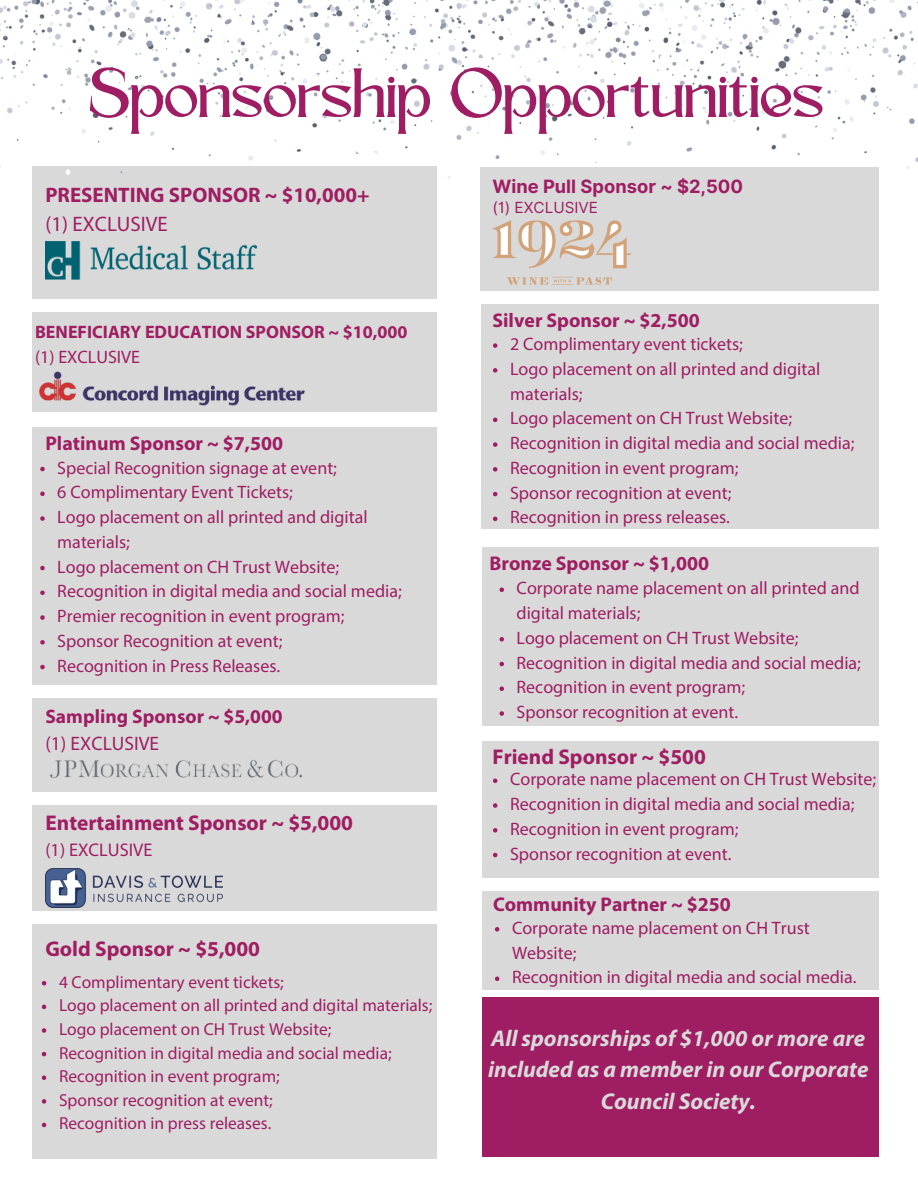
<style>
.page{position:relative;width:918px;height:1188px;background:#fff}
.page>*{position:absolute;margin:0;border:0;box-sizing:border-box;transform-origin:0 0}
.t1{font:64.8px "Kingred Serif";letter-spacing:-.05em;color:#9f1e63}
.t2{font:italic 700 22.8px/31.5px "Myriad Pro";color:#d9d9d9;text-align:center}
.t3{font:700 21.3px "Myriad Pro";color:#9f1e63}
.t4{font:700 21px/29.2px "Myriad Pro";color:#9f1e63}
.t5{font:700 19.8px "Myriad Pro";color:#9f1e63}
.t6{font:700 19.5px "Myriad Pro";color:#9f1e63}
.t7{font:19.5px "Myriad Pro";color:#9f1e63}
.t8{font:700 18.3px "Inter";color:#9f1e63}
.t9{font:18.3px "Myriad Pro";color:#9f1e63}
.t10{font:18px/24.8px "Myriad Pro";color:#9f1e63}
.t11{font:700 18px/24.8px "Myriad Pro";color:#9f1e63}
.t12{font:17.4px "Myriad Pro";color:#9f1e63}
.t13{font:15.3px "Inter";color:#9f1e63}
.s1{font-weight:400}
</style>
<div class="page">
<div style="left:32px;top:167px;width:404px;height:132px;background:#d9d9d9"></div>
<img style="left:0;top:0;width:918px;height:184px">
<div style="left:32px;top:924px;width:404px;height:234px;background:#d9d9d9"></div>
<div style="left:32px;top:805px;width:404px;height:106px;background:#d9d9d9"></div>
<div style="left:32px;top:427px;width:404px;height:258px;background:#d9d9d9"></div>
<div style="left:32px;top:698px;width:404px;height:93px;background:#d9d9d9"></div>
<div style="left:32px;top:312px;width:404px;height:100px;background:#d9d9d9"></div>
<img style="left:45px;top:242px;width:212px;height:38px">
<img style="left:39px;top:371px;width:266px;height:35px">
<img style="left:50px;top:760px;width:252px;height:18px">
<img style="left:45px;top:869px;width:177px;height:38px">
<div style="left:480px;top:167px;width:399px;height:124px;background:#d9d9d9"></div>
<div style="left:481px;top:304px;width:398px;height:225px;background:#d9d9d9"></div>
<svg style="left:493px;top:343px;width:4px;height:5px"></svg>
<svg style="left:493px;top:368px;width:4px;height:5px"></svg>
<svg style="left:493px;top:418px;width:4px;height:4px"></svg>
<svg style="left:493px;top:442px;width:4px;height:5px"></svg>
<svg style="left:493px;top:467px;width:4px;height:5px"></svg>
<svg style="left:493px;top:492px;width:4px;height:4px"></svg>
<svg style="left:493px;top:517px;width:4px;height:4px"></svg>
<div style="left:482px;top:548px;width:397px;height:178px;background:#d9d9d9"></div>
<svg style="left:500px;top:588px;width:4px;height:4px"></svg>
<svg style="left:500px;top:637px;width:4px;height:5px"></svg>
<svg style="left:500px;top:662px;width:4px;height:4px"></svg>
<svg style="left:500px;top:687px;width:4px;height:4px"></svg>
<svg style="left:500px;top:711px;width:4px;height:5px"></svg>
<div style="left:482px;top:742px;width:397px;height:136px;background:#d9d9d9"></div>
<svg style="left:493px;top:779px;width:4px;height:4px"></svg>
<svg style="left:493px;top:803px;width:4px;height:5px"></svg>
<svg style="left:493px;top:828px;width:4px;height:5px"></svg>
<svg style="left:493px;top:853px;width:4px;height:4px"></svg>
<div style="left:482px;top:891px;width:397px;height:99px;background:#d9d9d9"></div>
<svg style="left:495px;top:927px;width:4px;height:5px"></svg>
<svg style="left:495px;top:977px;width:4px;height:4px"></svg>
<div style="left:482px;top:998px;width:397px;height:159px;background:#9f1e63"></div>
<img style="left:492px;top:220px;width:139px;height:65px">
<svg style="left:40px;top:467px;width:5px;height:4px"></svg>
<svg style="left:40px;top:492px;width:5px;height:4px"></svg>
<svg style="left:40px;top:516px;width:5px;height:5px"></svg>
<svg style="left:40px;top:566px;width:5px;height:4px"></svg>
<svg style="left:40px;top:591px;width:5px;height:4px"></svg>
<svg style="left:40px;top:615px;width:5px;height:5px"></svg>
<svg style="left:40px;top:640px;width:5px;height:5px"></svg>
<svg style="left:40px;top:665px;width:5px;height:4px"></svg>
<svg style="left:42px;top:981px;width:4px;height:4px"></svg>
<svg style="left:42px;top:1005px;width:4px;height:4px"></svg>
<svg style="left:42px;top:1028px;width:4px;height:5px"></svg>
<svg style="left:42px;top:1052px;width:4px;height:4px"></svg>
<svg style="left:42px;top:1075px;width:4px;height:5px"></svg>
<svg style="left:42px;top:1099px;width:4px;height:5px"></svg>
<svg style="left:42px;top:1123px;width:4px;height:4px"></svg>
<p class="t1" style="left:90px;top:68px;width:740px">Sponsorship Opportunities</p>
<h6 class="t4" style="left:45px;top:182px;width:326px">PRESENTING SPONSOR ~ $10,000+ <span class="s1">(1) EXCLUSIVE</span></h6>
<p class="t11" style="left:35px;top:321px;width:374px">BENEFICIARY EDUCATION SPONSOR ~ $10,000 <span class="s1">(1) EXCLUSIVE</span></p>
<p class="t5" style="left:45px;top:435px;width:239px">Platinum Sponsor ~ $7,500</p>
<h3 class="t10" style="left:57px;top:457px;width:281px">Special Recognition signage at event;</h3>
<p class="t10" style="left:57px;top:481px;width:237px">6 Complimentary Event Tickets;</p>
<p class="t10" style="left:57px;top:506px;width:312px">Logo placement on all printed and digital materials;</p>
<p class="t10" style="left:57px;top:556px;width:284px">Logo placement on CH Trust Website;</p>
<p class="t10" style="left:57px;top:580px;width:346px">Recognition in digital media and social media;</p>
<p class="t10" style="left:57px;top:605px;width:289px">Premier recognition in event program;</p>
<p class="t10" style="left:57px;top:630px;width:227px">Sponsor Recognition at event;</p>
<p class="t10" style="left:57px;top:655px;width:224px">Recognition in Press Releases.</p>
<p class="t6" style="left:45px;top:709px;width:239px">Sampling Sponsor ~ $5,000</p>
<p class="t7" style="left:45px;top:736px;width:115px">(1) EXCLUSIVE</p>
<p class="t3" style="left:45px;top:814px;width:309px">Entertainment Sponsor ~ $5,000</p>
<p class="t9" style="left:45px;top:842px;width:109px">(1) EXCLUSIVE</p>
<p class="t3" style="left:45px;top:940px;width:216px">Gold Sponsor ~ $5,000</p>
<p class="t12" style="left:59px;top:975px;width:226px">4 Complimentary event tickets;</p>
<p class="t12" style="left:59px;top:998px;width:375px">Logo placement on all printed and digital materials;</p>
<p class="t12" style="left:59px;top:1022px;width:274px">Logo placement on CH Trust Website;</p>
<p class="t12" style="left:59px;top:1046px;width:334px">Recognition in digital media and social media;</p>
<h6 class="t12" style="left:59px;top:1069px;width:222px">Recognition in event program;</h6>
<p class="t12" style="left:59px;top:1093px;width:215px">Sponsor recognition at event;</p>
<p class="t12" style="left:59px;top:1116px;width:214px">Recognition in press releases.</p>
<p class="t8" style="left:492px;top:175px;width:252px">Wine Pull Sponsor ~ $2,500</p>
<h3 class="t13" style="left:492px;top:199px;width:107px">(1) EXCLUSIVE</h3>
<p class="t5" style="left:492px;top:312px;width:209px">Silver Sponsor ~ $2,500</p>
<h2 class="t10" style="left:510px;top:333px;width:234px">2 Complimentary event tickets;</h2>
<p class="t10" style="left:510px;top:358px;width:312px">Logo placement on all printed and digital materials;</p>
<p class="t10" style="left:510px;top:407px;width:284px">Logo placement on CH Trust Website;</p>
<p class="t10" style="left:510px;top:432px;width:346px">Recognition in digital media and social media;</p>
<p class="t10" style="left:510px;top:457px;width:230px">Recognition in event program;</p>
<h5 class="t10" style="left:510px;top:482px;width:223px">Sponsor recognition at event;</h5>
<p class="t10" style="left:510px;top:506px;width:221px">Recognition in press releases.</p>
<p class="t5" style="left:490px;top:555px;width:221px">Bronze Sponsor ~ $1,000</p>
<p class="t10" style="left:517px;top:577px;width:345px">Corporate name placement on all printed and digital materials;</p>
<p class="t10" style="left:517px;top:627px;width:284px">Logo placement on CH Trust Website;</p>
<p class="t10" style="left:517px;top:652px;width:346px">Recognition in digital media and social media;</p>
<p class="t10" style="left:517px;top:676px;width:230px">Recognition in event program;</p>
<p class="t10" style="left:517px;top:701px;width:223px">Sponsor recognition at event.</p>
<p class="t3" style="left:492px;top:748px;width:215px">Friend Sponsor ~ $500</p>
<p class="t10" style="left:510px;top:768px;width:368px">Corporate name placement on CH Trust Website;</p>
<p class="t10" style="left:510px;top:793px;width:346px">Recognition in digital media and social media;</p>
<p class="t10" style="left:510px;top:818px;width:230px">Recognition in event program;</p>
<p class="t10" style="left:510px;top:843px;width:223px">Sponsor recognition at event.</p>
<p class="t5" style="left:493px;top:896px;width:239px">Community Partner ~ $250</p>
<p class="t10" style="left:512px;top:917px;width:299px">Corporate name placement on CH Trust<br>Website;</p>
<h4 class="t10" style="left:512px;top:966px;width:346px">Recognition in digital media and social media.</h4>
<p class="t2" style="left:488px;top:1024px;width:382px">All sponsorships of $1,000 or more are included as a member in our Corporate<br>Council Society.</p>
</div>
